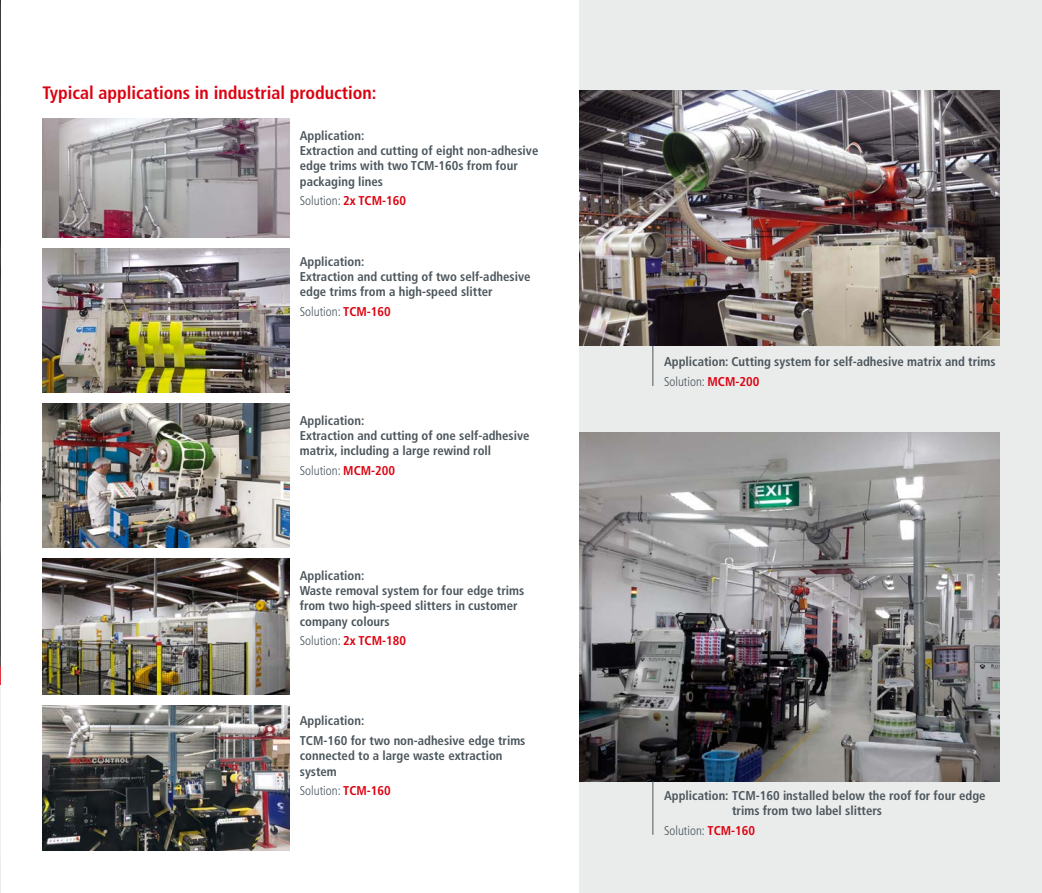
<style>
.page{position:relative;width:1042px;height:893px;background:#fff}
.page>*{position:absolute;margin:0;border:0;box-sizing:border-box;transform-origin:0 0}
.t1{font:700 condensed 18px "Frutiger LT Std";color:#dc0210}
.Beschreibung{font:700 condensed 12.75px/15.3px "Frutiger LT Std";color:#4b565c}
.Beschreibung-2{font:300 condensed 12.75px "Frutiger LT Std";color:#4b565c}
.s1{font-weight:700;color:#dc0210}
</style>
<div class="page">
<img style="left:0;top:0;width:1px;height:380px">
<svg style="left:0;top:380px;width:1px;height:513px"></svg>
<div style="left:580px;top:0;width:462px;height:893px;background:#eaebeb"></div>
<img style="left:580px;top:91px;width:419px;height:255px">
<img style="left:580px;top:432px;width:419px;height:349px">
<img style="left:43px;top:118px;width:246px;height:119px">
<img style="left:43px;top:248px;width:246px;height:145px">
<img style="left:43px;top:403px;width:246px;height:145px">
<img style="left:43px;top:558px;width:246px;height:136px">
<img style="left:43px;top:705px;width:246px;height:145px">
<hr style="left:652px;top:346px;width:1px;height:40px;background:#4b565c">
<hr style="left:652px;top:781px;width:1px;height:54px;background:#4b565c">
<p class="t1" style="left:43px;top:82px;width:336px">Typical applications in industrial production:</p>
<p class="Beschreibung" style="left:300px;top:128px;width:240px">Application:<br>Extraction and cutting of eight non-adhesive edge trims with two TCM-160s from four packaging lines</p>
<p class="Beschreibung-2" style="left:300px;top:193px;width:108px">Solution: <span class="s1">2x TCM-160</span></p>
<p class="Beschreibung" style="left:300px;top:254px;width:232px">Application:<br>Extraction and cutting of two self-adhesive edge trims from a high-speed slitter</p>
<p class="Beschreibung-2" style="left:300px;top:304px;width:92px">Solution: <span class="s1">TCM-160</span></p>
<p class="Beschreibung" style="left:300px;top:412px;width:231px">Application:<br>Extraction and cutting of one self-adhesive matrix, including a large rewind roll</p>
<p class="Beschreibung-2" style="left:300px;top:463px;width:97px">Solution: <span class="s1">MCM-200</span></p>
<p class="Beschreibung" style="left:300px;top:568px;width:226px">Application:<br>Waste removal system for four edge trims from two high-speed slitters in customer company colours</p>
<p class="Beschreibung-2" style="left:300px;top:633px;width:108px">Solution: <span class="s1">2x TCM-180</span></p>
<p class="Beschreibung" style="left:300px;top:713px;width:66px">Application:</p>
<p class="Beschreibung" style="left:300px;top:733px;width:227px">TCM-160 for two non-adhesive edge trims connected to a large waste extraction system</p>
<p class="Beschreibung-2" style="left:300px;top:783px;width:92px">Solution: <span class="s1">TCM-160</span></p>
<p class="Beschreibung" style="left:664px;top:354px;width:333px">Application: Cutting system for self-adhesive matrix and trims</p>
<p class="Beschreibung-2" style="left:664px;top:374px;width:97px">Solution: <span class="s1">MCM-200</span></p>
<p class="Beschreibung" style="left:732px;top:788px;width:255px;text-indent:-68px">Application: TCM-160 installed below the roof for four edge trims from two label slitters</p>
<p class="Beschreibung-2" style="left:664px;top:823px;width:92px">Solution: <span class="s1">TCM-160</span></p>
</div>
